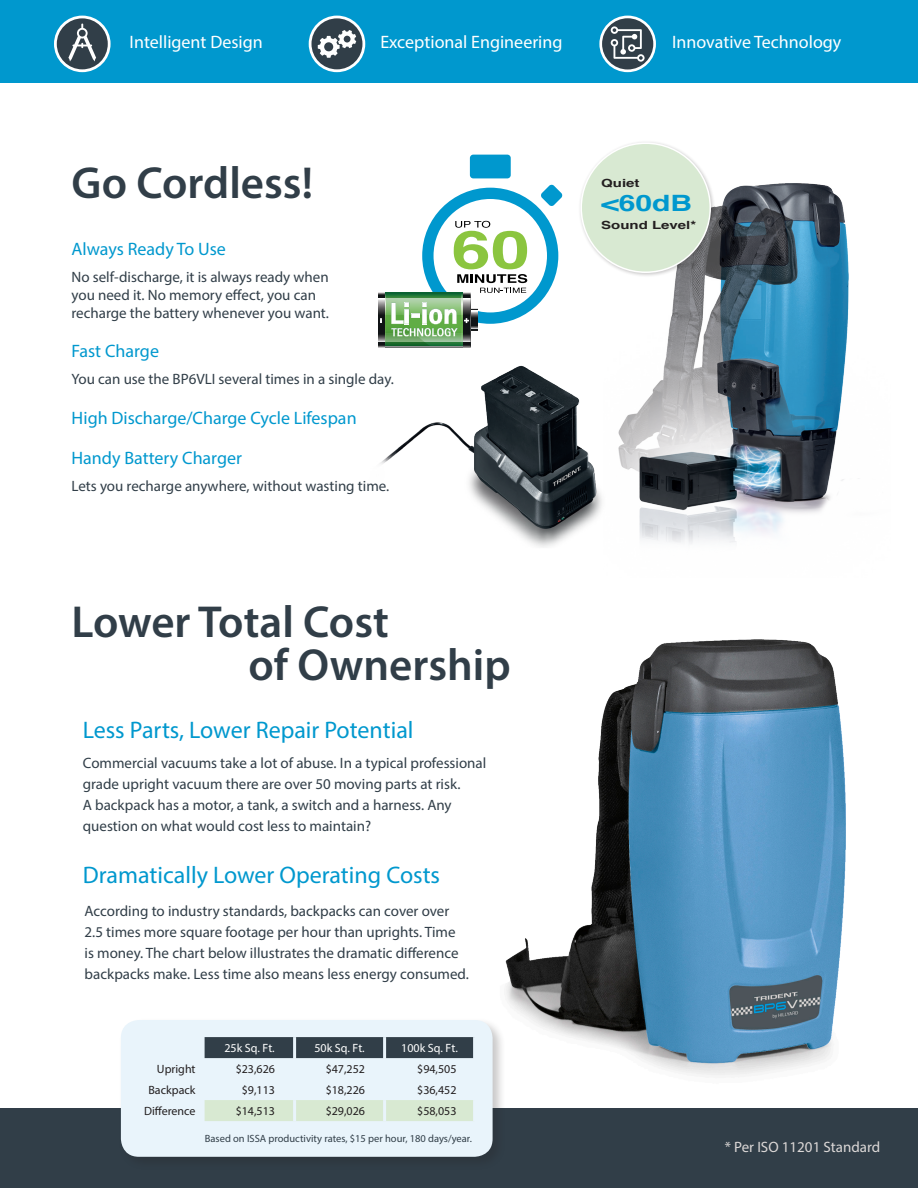
<style>
.page{position:relative;width:918px;height:1188px;background:#fff}
.page>*{position:absolute;margin:0;border:0;box-sizing:border-box;transform-origin:0 0}
.t1{font:600 45px "Myriad Pro";color:#313e48}
.t2{font:24px "Myriad Pro";color:#0098ce}
.t3{font:700 22.5px "Helvetica";color:#0098ce;scale:1.33 1}
.t4{font:18px "Myriad Pro";color:#0098ce}
.t5{font:18px "Myriad Pro";color:#fff}
.Testi_capitoli{font:15px/21px "Myriad Pro";color:#313e48}
.t6{font:15px "Myriad Pro";color:#dcd8d7}
.t7{font:12px "Myriad Pro";color:#231f20}
.t8{font:12px "Myriad Pro";color:#fff}
.t9{font:700 11.25px "Helvetica";color:#231f20;scale:1.33 1}
.Testi_capitoli-2{font:10.5px "Myriad Pro";color:#313e48}
</style>
<div class="page">
<div style="left:0;top:1109px;width:918px;height:79px;background:#313e48"></div>
<div style="left:0;top:0;width:918px;height:83px;background:#0098ce"></div>
<svg style="left:54px;top:16px;width:57px;height:56px"></svg>
<div style="left:57px;top:18px;width:51px;height:51px;background:#313e48;border-radius:50%"></div>
<svg style="left:68px;top:24px;width:28px;height:37px"></svg>
<svg style="left:309px;top:16px;width:56px;height:56px"></svg>
<div style="left:311px;top:18px;width:51px;height:51px;background:#313e48;border-radius:50%"></div>
<svg style="left:318px;top:30px;width:38px;height:28px"></svg>
<svg style="left:599px;top:16px;width:57px;height:56px"></svg>
<div style="left:602px;top:18px;width:51px;height:51px;background:#313e48;border-radius:50%"></div>
<svg style="left:611px;top:26px;width:34px;height:36px"></svg>
<img style="left:505px;top:639px;width:341px;height:437px">
<img style="left:670px;top:183px;width:179px;height:361px">
<img style="left:378px;top:322px;width:302px;height:324px">
<div style="left:470px;top:155px;width:41px;height:23px;background:#0098ce;border-radius:3px"></div>
<svg style="left:379px;top:184px;width:184px;height:163px"></svg>
<div style="left:578px;top:140px;width:138px;height:138px;background:#231f20;opacity:.25"></div>
<div style="left:581px;top:143px;width:129px;height:129px;background:#d8e9d2;border-radius:50%"></div>
<div style="left:118px;top:1017px;width:388px;height:153px;background:#231f20;opacity:.25"></div>
<div style="left:121px;top:1020px;width:372px;height:137px;background:#e9f4fb;border-radius:18px"></div>
<div style="left:205px;top:1037px;width:268px;height:21px;background:#313e48"></div>
<div style="left:205px;top:1100px;width:268px;height:21px;background:#d8e9d2"></div>
<hr style="left:293px;top:1037px;width:3px;height:21px;background:#e9f4fb">
<hr style="left:383px;top:1037px;width:3px;height:21px;background:#e9f4fb">
<hr style="left:293px;top:1100px;width:3px;height:21px;background:#e9f4fb">
<hr style="left:383px;top:1100px;width:3px;height:21px;background:#e9f4fb">
<p class="t5" style="left:130px;top:31px;width:135px">Intelligent Design</p>
<p class="t5" style="left:380px;top:31px;width:184px">Exceptional Engineering</p>
<p class="t5" style="left:672px;top:31px;width:171px">Innovative Technology</p>
<p class="t1" style="left:72px;top:154px;width:243px">Go Cordless!</p>
<p class="t4" style="left:72px;top:238px;width:156px">Always Ready To Use</p>
<p class="Testi_capitoli" style="left:72px;top:266px;width:259px">No self-discharge, it is always ready when</p>
<p class="Testi_capitoli" style="left:72px;top:284px;width:246px">you need it. No memory effect, you can</p>
<p class="Testi_capitoli" style="left:72px;top:302px;width:259px">recharge the battery whenever you want.</p>
<p class="t4" style="left:72px;top:340px;width:89px">Fast Charge</p>
<p class="Testi_capitoli" style="left:72px;top:369px;width:324px">You can use the BP6VLI several times in a single day.</p>
<p class="t4" style="left:72px;top:407px;width:287px">High Discharge/Charge Cycle Lifespan</p>
<p class="t4" style="left:72px;top:446px;width:172px">Handy Battery Charger</p>
<p class="Testi_capitoli" style="left:72px;top:475px;width:319px">Lets you recharge anywhere, without wasting time.</p>
<p class="t1" style="left:72px;top:593px;width:319px">Lower Total Cost</p>
<p class="t1" style="left:249px;top:637px;width:264px">of Ownership</p>
<p class="t2" style="left:83px;top:715px;width:332px">Less Parts, Lower Repair Potential</p>
<p class="Testi_capitoli" style="left:83px;top:752px;width:405px">Commercial vacuums take a lot of abuse. In a typical professional grade upright vacuum there are over 50 moving parts at risk.<br>A backpack has a motor, a tank, a switch and a harness. Any question on what would cost less to maintain?</p>
<p class="t2" style="left:83px;top:860px;width:359px">Dramatically Lower Operating Costs</p>
<p class="Testi_capitoli" style="left:85px;top:900px;width:386px">According to industry standards, backpacks can cover over 2.5 times more square footage per hour than uprights. Time<br>is money. The chart below illustrates the dramatic difference backpacks make. Less time also means less energy consumed.</p>
<p class="t8" style="left:224px;top:1041px;width:52px">25k Sq. Ft.</p>
<p class="t8" style="left:314px;top:1041px;width:52px">50k Sq. Ft.</p>
<p class="t8" style="left:401px;top:1041px;width:58px">100k Sq. Ft.</p>
<p class="t7" style="left:157px;top:1062px;width:40px">Upright</p>
<p class="t7" style="left:236px;top:1062px;width:41px">$23,626</p>
<p class="t7" style="left:326px;top:1062px;width:41px">$47,252</p>
<p class="t7" style="left:417px;top:1062px;width:41px">$94,505</p>
<p class="t7" style="left:148px;top:1083px;width:49px">Backpack</p>
<p class="t7" style="left:242px;top:1083px;width:35px">$9,113</p>
<p class="t7" style="left:326px;top:1083px;width:41px">$18,226</p>
<p class="t7" style="left:417px;top:1083px;width:41px">$36,452</p>
<p class="t7" style="left:144px;top:1104px;width:53px">Difference</p>
<p class="t7" style="left:236px;top:1104px;width:41px">$14,513</p>
<p class="t7" style="left:326px;top:1104px;width:41px">$29,026</p>
<p class="t7" style="left:417px;top:1104px;width:41px">$58,053</p>
<p class="Testi_capitoli-2" style="left:205px;top:1132px;width:269px">Based on ISSA productivity rates, $15 per hour, 180 days/year.</p>
<p class="t9" style="left:601px;top:174px;width:30px">Quiet</p>
<p class="t3" style="left:601px;top:185px;width:70px">&lt;60dB</p>
<p class="t9" style="left:601px;top:216px;width:73px">Sound Level*</p>
<p class="t6" style="left:725px;top:1138px;width:157px">* Per ISO 11201 Standard</p>
</div>
